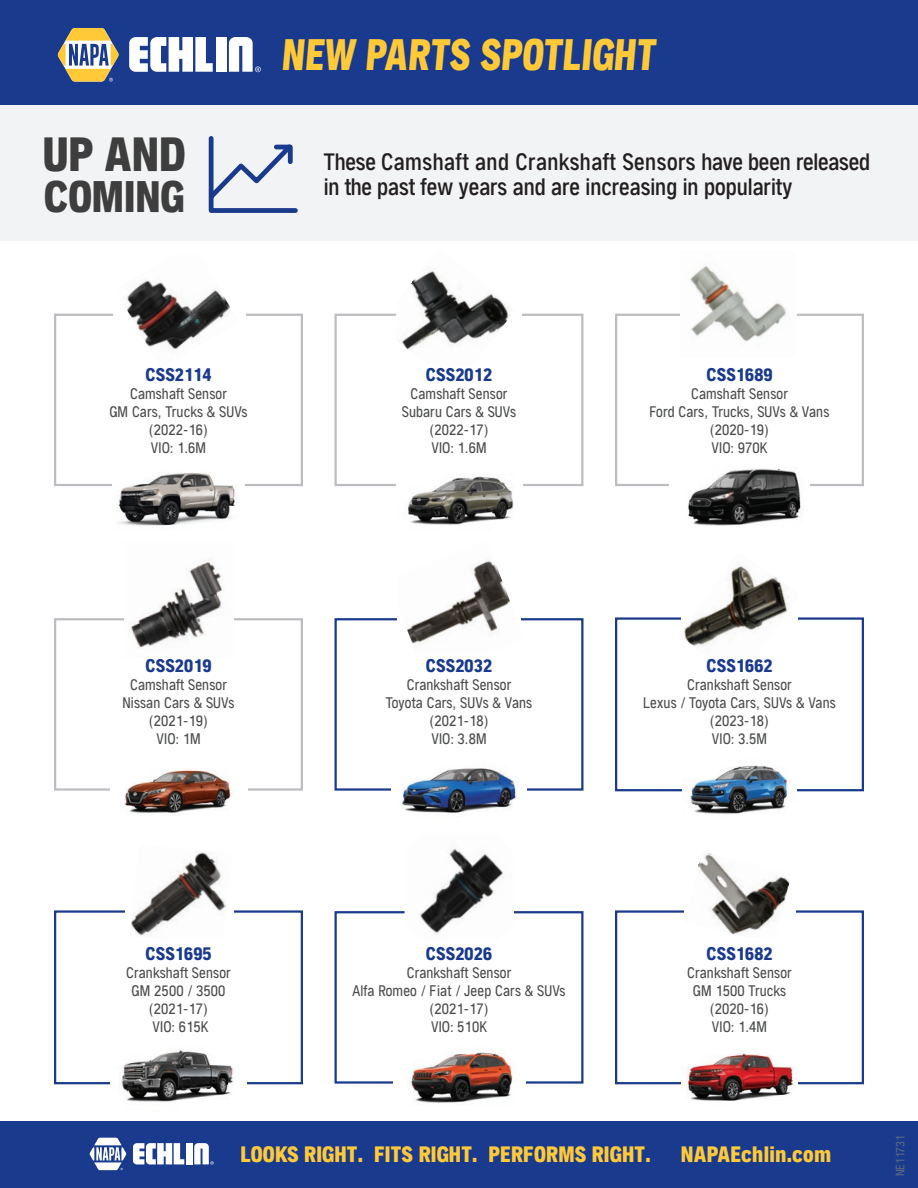
<style>
.page{position:relative;width:918px;height:1188px;background:#fff}
.page>*{position:absolute;margin:0;border:0;box-sizing:border-box;transform-origin:0 0}
.t1{font:900 condensed 47.1px "NAPASANS";color:#3e3e3f}
.t2{font:900 condensed 43.35px "NAPASANS";color:#3e3e3f}
.New_Parts_Spotlight{font:900 condensed 43.2px "NAPASANS";color:#ffc938;scale:.91 1}
.t3{font:500 condensed 23.25px/24.9px "NAPASANS";color:#231f20}
.Tag_LIne{font:900 condensed 21.9px "NAPASANS";letter-spacing:.01em;color:#ffc938}
.NE_com{font:900 condensed 21.9px "NAPASANS";letter-spacing:.01em;color:#ffc938}
.Part{font:800 condensed 18px "NAPASANS";letter-spacing:.01em;color:#193a8d}
.Application{font:condensed 15px "NAPASANS";letter-spacing:.01em;color:#4b4c4d}
.t4{font:condensed 12px "NAPASANS";color:#76787b}
</style>
<div class="page">
<div style="left:0;top:1122px;width:918px;height:66px;background:#193a8d"></div>
<div style="left:0;top:0;width:918px;height:107px;background:#193a8d"></div>
<svg style="left:129px;top:37px;width:84px;height:35px"></svg>
<div style="left:216px;top:37px;width:10px;height:35px;background:#fff"></div>
<svg style="left:229px;top:37px;width:32px;height:35px"></svg>
<svg style="left:58px;top:28px;width:61px;height:54px"></svg>
<svg style="left:133px;top:1143px;width:51px;height:21px"></svg>
<div style="left:186px;top:1143px;width:7px;height:21px;background:#fff"></div>
<svg style="left:194px;top:1143px;width:20px;height:22px"></svg>
<svg style="left:90px;top:1138px;width:36px;height:32px"></svg>
<div style="left:0;top:105px;width:918px;height:135px;background:#f2f3f4"></div>
<svg style="left:208px;top:136px;width:90px;height:77px"></svg>
<div style="left:615px;top:910px;width:249px;height:174px;border:2px solid #193a8d"></div>
<div style="left:684px;top:849px;width:111px;height:88px;background:#fff"></div>
<img style="left:698px;top:853px;width:92px;height:82px">
<img style="left:681px;top:1053px;width:117px;height:48px">
<div style="left:54px;top:910px;width:249px;height:174px;border:2px solid #193a8d"></div>
<div style="left:125px;top:841px;width:109px;height:99px;background:#fff"></div>
<img style="left:131px;top:851px;width:95px;height:85px">
<div style="left:110px;top:1044px;width:137px;height:72px;background:#fff"></div>
<img style="left:121px;top:1050px;width:113px;height:52px">
<div style="left:334px;top:911px;width:250px;height:173px;border:2px solid #193a8d"></div>
<img style="left:405px;top:848px;width:108px;height:86px">
<div style="left:393px;top:1038px;width:132px;height:77px;background:#fff"></div>
<img style="left:411px;top:1052px;width:102px;height:51px">
<div style="left:334px;top:314px;width:250px;height:172px;border:2px solid #bcbdc0"></div>
<div style="left:396px;top:246px;width:126px;height:120px;background:#fff"></div>
<img style="left:401px;top:271px;width:108px;height:79px">
<div style="left:396px;top:464px;width:126px;height:80px;background:#fff"></div>
<img style="left:407px;top:476px;width:107px;height:49px">
<div style="left:54px;top:314px;width:249px;height:172px;border:2px solid #bcbdc0"></div>
<div style="left:113px;top:253px;width:133px;height:119px;background:#fff"></div>
<img style="left:127px;top:280px;width:104px;height:70px">
<img style="left:112px;top:473px;width:133px;height:53px">
<div style="left:615px;top:314px;width:249px;height:172px;border:2px solid #bcbdc0"></div>
<img style="left:680px;top:266px;width:117px;height:76px">
<div style="left:670px;top:458px;width:139px;height:78px;background:#fff"></div>
<img style="left:688px;top:468px;width:113px;height:58px">
<div style="left:615px;top:617px;width:249px;height:174px;border:2px solid #193a8d"></div>
<img style="left:681px;top:565px;width:117px;height:82px">
<img style="left:683px;top:765px;width:113px;height:49px">
<div style="left:334px;top:618px;width:250px;height:173px;border:2px solid #193a8d"></div>
<img style="left:397px;top:560px;width:124px;height:84px">
<img style="left:392px;top:768px;width:134px;height:45px">
<div style="left:54px;top:618px;width:249px;height:173px;border:2px solid #bcbdc0"></div>
<img style="left:125px;top:559px;width:109px;height:89px">
<div style="left:110px;top:760px;width:137px;height:67px;background:#fff"></div>
<img style="left:125px;top:770px;width:106px;height:44px">
<p class="t1" style="left:43px;top:127px;width:144px">UP AND</p>
<p class="t2" style="left:44px;top:172px;width:142px">COMING</p>
<p class="New_Parts_Spotlight" style="left:281px;top:30px;width:417px">NEW PARTS SPOTLIGHT</p>
<p class="t3" style="left:324px;top:150px;width:548px">These Camshaft and Crankshaft Sensors have been released in the past few years and are increasing in popularity</p>
<p class="Part" style="left:145px;top:364px;width:68px">CSS2114</p>
<p class="Application" style="left:130px;top:385px;width:98px">Camshaft Sensor</p>
<p class="Application" style="left:109px;top:403px;width:140px">GM Cars, Trucks &amp; SUVs</p>
<p class="Application" style="left:149px;top:421px;width:60px">(2022-16)</p>
<p class="Application" style="left:151px;top:439px;width:57px">VIO: 1.6M</p>
<p class="Part" style="left:426px;top:364px;width:68px">CSS2012</p>
<p class="Application" style="left:411px;top:385px;width:98px">Camshaft Sensor</p>
<p class="Application" style="left:402px;top:403px;width:116px">Subaru Cars &amp; SUVs</p>
<p class="Application" style="left:430px;top:421px;width:60px">(2022-17)</p>
<p class="Application" style="left:431px;top:439px;width:57px">VIO: 1.6M</p>
<p class="Part" style="left:706px;top:364px;width:68px">CSS1689</p>
<p class="Application" style="left:691px;top:385px;width:98px">Camshaft Sensor</p>
<p class="Application" style="left:650px;top:403px;width:181px">Ford Cars, Trucks, SUVs &amp; Vans</p>
<p class="Application" style="left:710px;top:421px;width:60px">(2020-19)</p>
<p class="Application" style="left:712px;top:439px;width:57px">VIO: 970K</p>
<p class="Part" style="left:145px;top:655px;width:68px">CSS2019</p>
<p class="Application" style="left:130px;top:676px;width:98px">Camshaft Sensor</p>
<p class="Application" style="left:122px;top:694px;width:114px">Nissan Cars &amp; SUVs</p>
<p class="Application" style="left:149px;top:712px;width:60px">(2021-19)</p>
<p class="Application" style="left:156px;top:730px;width:46px">VIO: 1M</p>
<p class="Part" style="left:426px;top:655px;width:68px">CSS2032</p>
<p class="Application" style="left:407px;top:676px;width:106px">Crankshaft Sensor</p>
<p class="Application" style="left:386px;top:694px;width:148px">Toyota Cars, SUVs &amp; Vans</p>
<p class="Application" style="left:430px;top:712px;width:60px">(2021-18)</p>
<p class="Application" style="left:431px;top:730px;width:57px">VIO: 3.8M</p>
<p class="Part" style="left:706px;top:655px;width:68px">CSS1662</p>
<p class="Application" style="left:687px;top:676px;width:106px">Crankshaft Sensor</p>
<p class="Application" style="left:643px;top:694px;width:194px">Lexus / Toyota Cars, SUVs &amp; Vans</p>
<p class="Application" style="left:710px;top:712px;width:60px">(2023-18)</p>
<p class="Application" style="left:712px;top:730px;width:57px">VIO: 3.5M</p>
<p class="Part" style="left:145px;top:944px;width:68px">CSS1695</p>
<p class="Application" style="left:126px;top:965px;width:106px">Crankshaft Sensor</p>
<p class="Application" style="left:132px;top:983px;width:95px">GM 2500 / 3500</p>
<p class="Application" style="left:149px;top:1001px;width:60px">(2021-17)</p>
<p class="Application" style="left:152px;top:1019px;width:57px">VIO: 615K</p>
<p class="Part" style="left:426px;top:944px;width:68px">CSS2026</p>
<p class="Application" style="left:407px;top:965px;width:106px">Crankshaft Sensor</p>
<p class="Application" style="left:352px;top:983px;width:215px">Alfa Romeo / Fiat / Jeep Cars &amp; SUVs</p>
<p class="Application" style="left:430px;top:1001px;width:60px">(2021-17)</p>
<p class="Application" style="left:431px;top:1019px;width:57px">VIO: 510K</p>
<p class="Part" style="left:706px;top:944px;width:68px">CSS1682</p>
<p class="Application" style="left:687px;top:965px;width:106px">Crankshaft Sensor</p>
<p class="Application" style="left:693px;top:983px;width:95px">GM 1500 Trucks</p>
<p class="Application" style="left:710px;top:1001px;width:60px">(2020-16)</p>
<p class="Application" style="left:712px;top:1019px;width:57px">VIO: 1.4M</p>
<p class="Tag_LIne" style="left:240px;top:1142px;width:412px">LOOKS RIGHT. FITS RIGHT. PERFORMS RIGHT.</p>
<p class="NE_com" style="left:681px;top:1142px;width:152px">NAPAEchlin.com</p>
<p class="t4" style="left:893px;top:1176px;width:43px;rotate:-90deg">NE11731</p>
</div>
